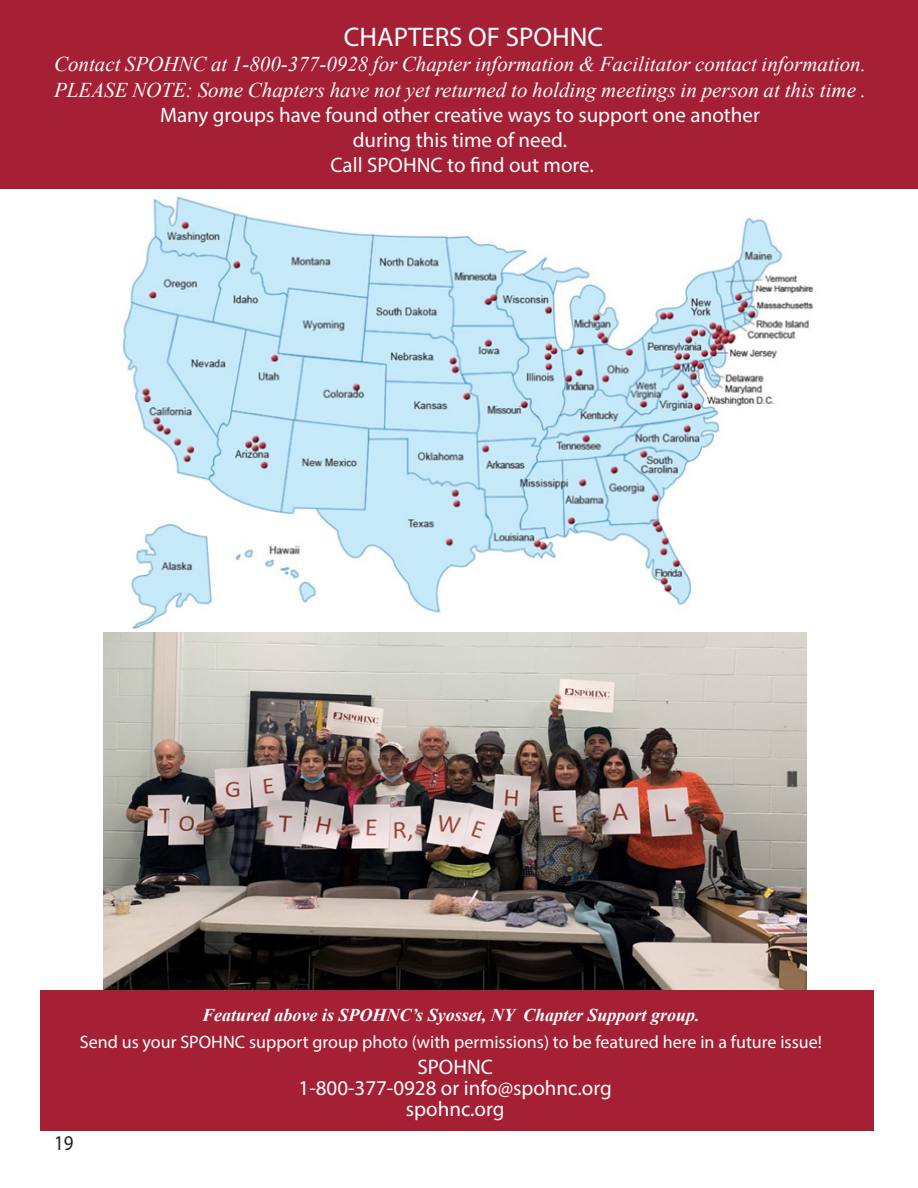
<style>
.page{position:relative;width:918px;height:1188px;background:#fff}
.page>*{position:absolute;margin:0;border:0;box-sizing:border-box;transform-origin:0 0}
.t1{font:27px "Myriad Pro";color:#fff}
.t2{font:italic 21px "Times New Roman";color:#fff}
.t3{font:21px "Myriad Pro";color:#fff}
.t4{font:21px "Myriad Pro";color:#231f20;scale:.9 1}
.t5{font:18px "Myriad Pro";color:#fff}
.t6{font:italic 700 18px "Times New Roman";color:#fff}
</style>
<div class="page">
<img style="left:122px;top:195px;width:692px;height:435px">
<div style="left:0;top:0;width:918px;height:189px;background:#a62035"></div>
<div style="left:40px;top:990px;width:834px;height:141px;background:#a62035"></div>
<img style="left:104px;top:633px;width:702px;height:357px">
<p class="t1" style="left:344px;top:21px;width:261px">CHAPTERS OF SPOHNC</p>
<p class="t2" style="left:54px;top:50px;width:814px">Contact SPOHNC at 1-800-377-0928 for Chapter information &amp; Facilitator contact information.</p>
<p class="t2" style="left:54px;top:75px;width:814px">PLEASE NOTE: Some Chapters have not yet returned to holding meetings in person at this time .</p>
<p class="t3" style="left:160px;top:102px;width:601px">Many groups have found other creative ways to support one another</p>
<p class="t3" style="left:353px;top:127px;width:216px">during this time of need.</p>
<p class="t3" style="left:331px;top:152px;width:265px">Call SPOHNC to find out more.</p>
<p class="t6" style="left:202px;top:1002px;width:499px">Featured above is SPOHNC’s Syosset, NY Chapter Support group.</p>
<p class="t5" style="left:80px;top:1031px;width:744px">Send us your SPOHNC support group photo (with permissions) to be featured here in a future issue!</p>
<p class="t4" style="left:54px;top:1130px;width:23px">19</p>
<p class="t3" style="left:417px;top:1054px;width:77px">SPOHNC</p>
<p class="t3" style="left:299px;top:1075px;width:315px">1-800-377-0928 or info@spohnc.org</p>
<p class="t3" style="left:406px;top:1096px;width:100px">spohnc.org</p>
</div>
